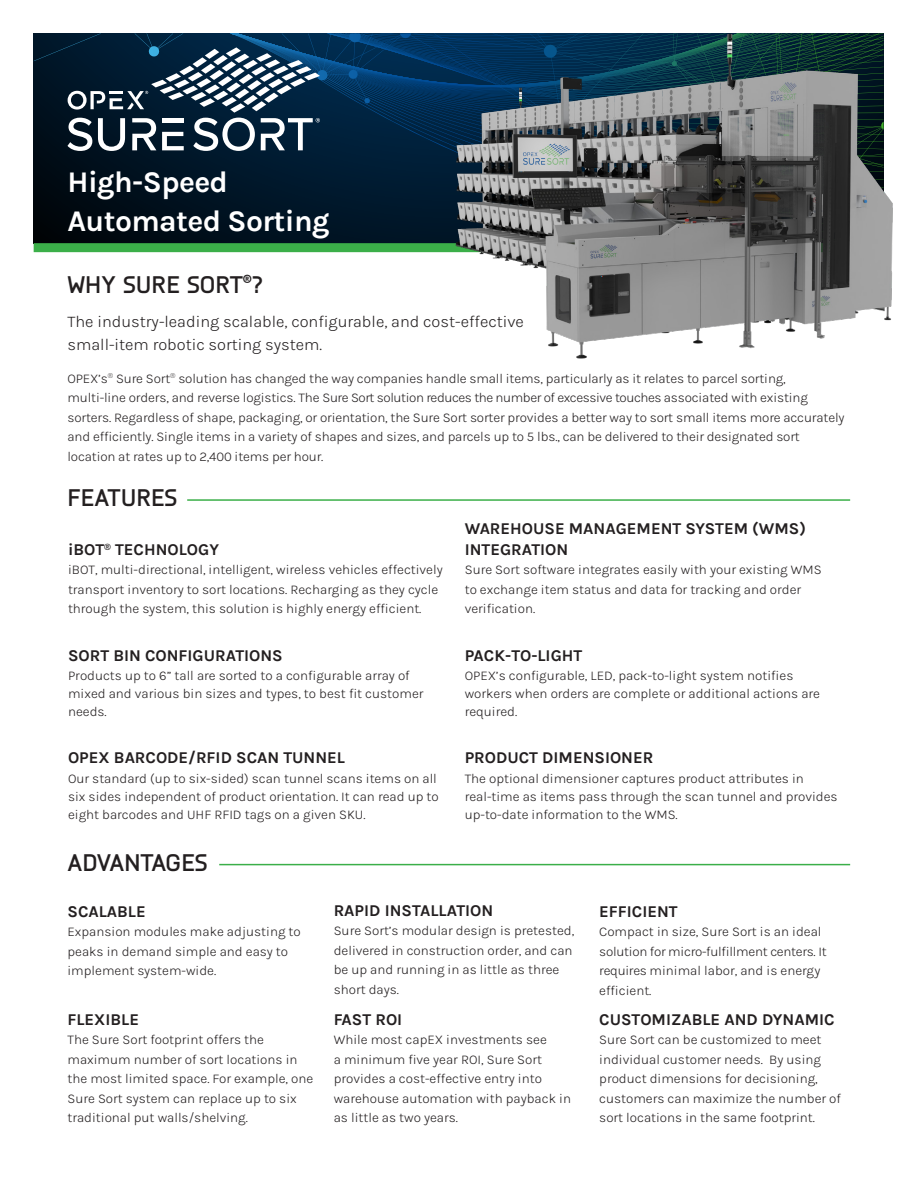
<style>
.page{position:relative;width:918px;height:1188px;background:#fff}
.page>*{position:absolute;margin:0;border:0;box-sizing:border-box;transform-origin:0 0}
.H1_Title{font:700 30px/39px "Karla";letter-spacing:-.02em;color:#fff}
.H2_Header{font:700 24px "Knul";color:#231f20}
.H3-Subheader{font:700 16.5px/21px "Karla";color:#231f20}
.H3-Subheader-2{font:300 16.5px/22.5px "Karla";color:#231f20}
.Paragraph{font:300 13.5px/19.5px "Karla";color:#231f20}
</style>
<div class="page">
<svg style="left:34px;top:151px;width:248px;height:92px;background:#000d19"></svg>
<svg style="left:231px;top:151px;width:51px;height:91px;background:#001526"></svg>
<svg style="left:282px;top:151px;width:168px;height:92px;background:#00182d"></svg>
<div style="left:34px;top:243px;width:850px;height:9px;background:#3baf49"></div>
<hr style="left:187px;top:499px;width:663px;height:2px;background:#3baf49">
<hr style="left:219px;top:864px;width:631px;height:1px;background:#3baf49">
<img style="left:450px;top:151px;width:443px;height:208px">
<svg style="left:34px;top:33px;width:850px;height:118px;background:#2e4a5e"></svg>
<p class="H1_Title" style="left:68px;top:161px;width:264px">High-Speed<br>Automated Sorting</p>
<p class="H2_Header" style="left:68px;top:267px;width:197px">WHY SURE SORT<sup>®</sup>?</p>
<p class="H3-Subheader-2" style="left:68px;top:310px;width:458px">The industry-leading scalable, configurable, and cost-effective small-item robotic sorting system.</p>
<p class="Paragraph" style="left:68px;top:368px;width:779px">OPEX’s<sup>®</sup> Sure Sort<sup>®</sup> solution has changed the way companies handle small items, particularly as it relates to parcel sorting, multi-line orders, and reverse logistics. The Sure Sort solution reduces the number of excessive touches associated with existing sorters. Regardless of shape, packaging, or orientation, the Sure Sort sorter provides a better way to sort small items more accurately and efficiently. Single items in a variety of shapes and sizes, and parcels up to 5 lbs., can be delivered to their designated sort location at rates up to 2,400 items per hour.</p>
<p class="H2_Header" style="left:68px;top:480px;width:111px">FEATURES</p>
<p class="H3-Subheader" style="left:68px;top:539px;width:152px">iBOT<sup>®</sup> TECHNOLOGY</p>
<p class="H3-Subheader" style="left:465px;top:518px;width:343px">WAREHOUSE MANAGEMENT SYSTEM (WMS)<br>INTEGRATION</p>
<p class="Paragraph" style="left:68px;top:560px;width:376px">iBOT, multi-directional, intelligent, wireless vehicles effectively transport inventory to sort locations. Recharging as they cycle through the system, this solution is highly energy efficient.</p>
<p class="Paragraph" style="left:465px;top:560px;width:358px">Sure Sort software integrates easily with your existing WMS to exchange item status and data for tracking and order verification.</p>
<p class="H3-Subheader" style="left:68px;top:644px;width:216px">SORT BIN CONFIGURATIONS</p>
<p class="H3-Subheader" style="left:465px;top:644px;width:119px">PACK-TO-LIGHT</p>
<p class="Paragraph" style="left:68px;top:666px;width:357px;line-height:18px">Products up to 6” tall are sorted to a configurable array of mixed and various bin sizes and types, to best fit customer needs.</p>
<p class="Paragraph" style="left:465px;top:666px;width:357px;line-height:18px">OPEX’s configurable, LED, pack-to-light system notifies workers when orders are complete or additional actions are required.</p>
<p class="H3-Subheader" style="left:68px;top:747px;width:279px">OPEX BARCODE/RFID SCAN TUNNEL</p>
<p class="H3-Subheader" style="left:465px;top:747px;width:190px">PRODUCT DIMENSIONER</p>
<p class="Paragraph" style="left:68px;top:769px;width:372px;line-height:18px">Our standard (up to six-sided) scan tunnel scans items on all six sides independent of product orientation. It can read up to eight barcodes and UHF RFID tags on a given SKU.</p>
<p class="Paragraph" style="left:465px;top:769px;width:374px;line-height:18px">The optional dimensioner captures product attributes in real-time as items pass through the scan tunnel and provides up-to-date information to the WMS.</p>
<p class="H2_Header" style="left:68px;top:845px;width:142px">ADVANTAGES</p>
<p class="H3-Subheader" style="left:68px;top:900px;width:80px">SCALABLE</p>
<p class="Paragraph" style="left:68px;top:922px;width:235px">Expansion modules make adjusting to peaks in demand simple and easy to implement system-wide.</p>
<p class="H3-Subheader" style="left:68px;top:1008px;width:73px">FLEXIBLE</p>
<p class="Paragraph" style="left:68px;top:1030px;width:247px">The Sure Sort footprint offers the maximum number of sort locations in the most limited space. For example, one Sure Sort system can replace up to six traditional put walls/shelving.</p>
<p class="H3-Subheader" style="left:334px;top:899px;width:161px">RAPID INSTALLATION</p>
<p class="Paragraph" style="left:334px;top:921px;width:242px">Sure Sort’s modular design is pretested, delivered in construction order, and can be up and running in as little as three short days.</p>
<p class="H3-Subheader" style="left:334px;top:1008px;width:70px">FAST ROI</p>
<p class="Paragraph" style="left:334px;top:1030px;width:239px">While most capEX investments see<br>a minimum five year ROI, Sure Sort provides a cost-effective entry into warehouse automation with payback in as little as two years.</p>
<p class="H3-Subheader" style="left:599px;top:900px;width:80px">EFFICIENT</p>
<p class="Paragraph" style="left:599px;top:922px;width:229px">Compact in size, Sure Sort is an ideal solution for micro-fulfillment centers. It requires minimal labor, and is energy efficient.</p>
<p class="H3-Subheader" style="left:599px;top:1008px;width:237px">CUSTOMIZABLE AND DYNAMIC</p>
<p class="Paragraph" style="left:599px;top:1030px;width:243px">Sure Sort can be customized to meet individual customer needs. By using product dimensions for decisioning, customers can maximize the number of sort locations in the same footprint.</p>
</div>
